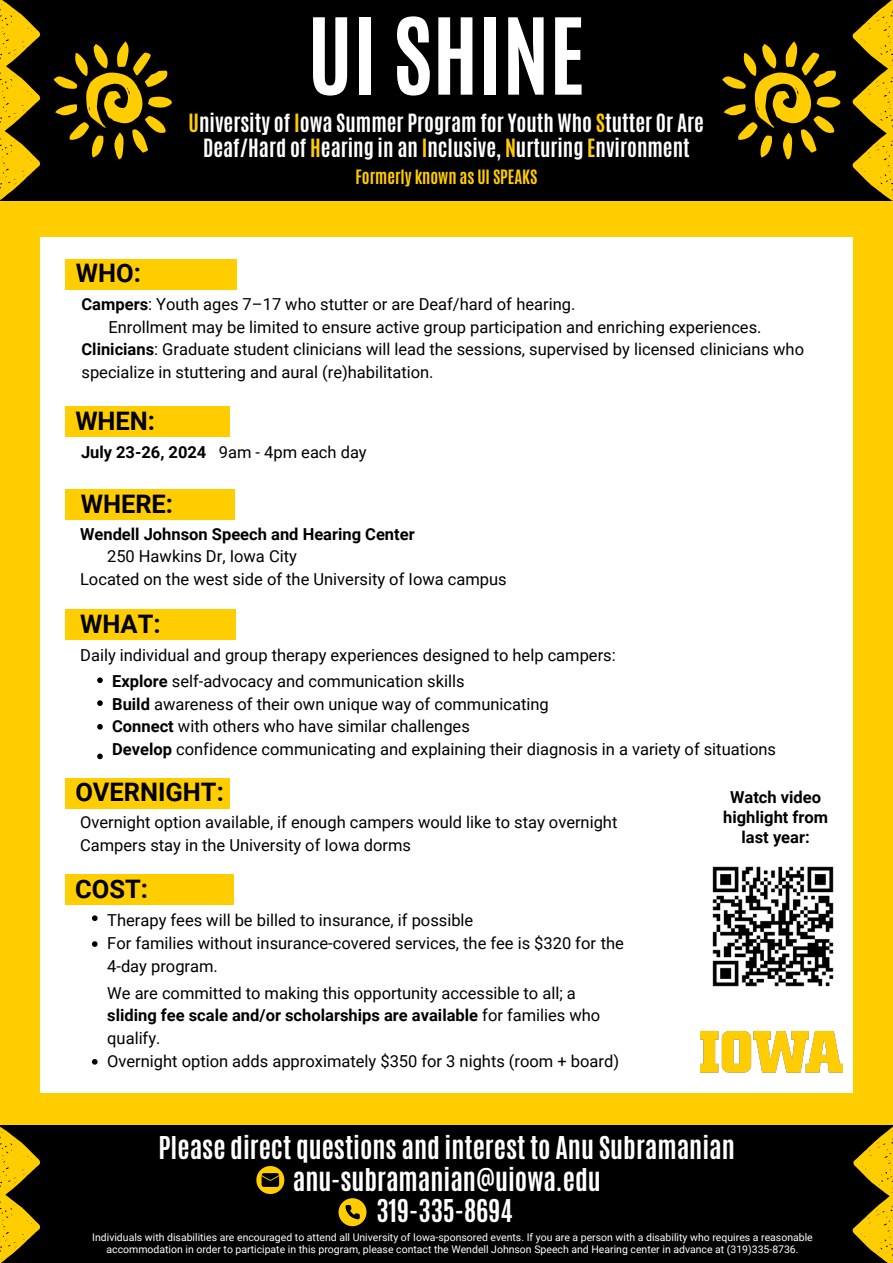
<style>
.page{position:relative;width:893px;height:1263px;background:#ffcd00}
.page>*{position:absolute;margin:0;border:0;box-sizing:border-box;transform-origin:0 0}
.t1{font:700 90px "Antonio";color:#fff}
.t2{font:700 26.25px/31.5px "Antonio";color:#fff;text-align:center}
.t3{font:700 25.5px "Roboto";color:#000}
.t4{font:700 21px/25px "Antonio";color:#fff;text-align:center}
.t5{font:16.5px/22.8px "Roboto";color:#000}
.t6{font:700 16.5px/19.8px "Roboto";color:#000;text-align:center}
.t7{font:700 16.5px "Antonio";color:#ffcd00}
.t8{font:10.5px/11.2px "Roboto";color:#fff;text-align:center}
.s1{color:#ffcd00}
.s2{font-weight:700}
.s3{font-weight:400}
</style>
<div class="page">
<div style="left:0;top:0;width:893px;height:201px;background:#000"></div>
<svg style="left:54px;top:41px;width:118px;height:118px"></svg>
<svg style="left:0;top:0;width:40px;height:200px"></svg>
<svg style="left:852px;top:0;width:41px;height:201px"></svg>
<div style="left:0;top:1126px;width:893px;height:137px;background:#000"></div>
<svg style="left:0;top:1126px;width:40px;height:137px"></svg>
<svg style="left:852px;top:1127px;width:41px;height:136px"></svg>
<svg style="left:338px;top:1198px;width:28px;height:28px"></svg>
<svg style="left:256px;top:1166px;width:28px;height:28px"></svg>
<div style="left:40px;top:237px;width:812px;height:856px;background:#fff"></div>
<img style="left:712px;top:866px;width:122px;height:121px">
<div style="left:65px;top:609px;width:171px;height:30px;background:#ffcd00"></div>
<svg style="left:97px;top:677px;width:6px;height:6px"></svg>
<svg style="left:97px;top:700px;width:6px;height:6px"></svg>
<svg style="left:97px;top:724px;width:6px;height:5px"></svg>
<svg style="left:97px;top:753px;width:6px;height:6px"></svg>
<div style="left:65px;top:259px;width:171px;height:30px;background:#ffcd00"></div>
<div style="left:65px;top:489px;width:169px;height:30px;background:#ffcd00"></div>
<div style="left:65px;top:406px;width:164px;height:30px;background:#ffcd00"></div>
<div style="left:65px;top:875px;width:169px;height:30px;background:#ffcd00"></div>
<svg style="left:92px;top:915px;width:6px;height:6px"></svg>
<svg style="left:92px;top:941px;width:6px;height:6px"></svg>
<svg style="left:92px;top:1059px;width:6px;height:6px"></svg>
<div style="left:65px;top:778px;width:164px;height:30px;background:#ffcd00"></div>
<svg style="left:722px;top:41px;width:119px;height:118px"></svg>
<img style="left:700px;top:1011px;width:153px;height:82px">
<p class="t1" style="left:308px;top:-8px;width:279px">UI SHINE</p>
<h1 class="t4" style="left:189px;top:110px;width:517px"><span class="s1">U</span>niversity of <span class="s1">I</span>owa Summer Program for Youth Who <span class="s1">S</span>tutter Or Are<br>Deaf/Hard of <span class="s1">H</span>earing in an <span class="s1">I</span>nclusive, <span class="s1">N</span>urturing <span class="s1">E</span>nvironment</h1>
<h1 class="t7" style="left:355px;top:165px;width:183px">Formerly known as UI SPEAKS</h1>
<p class="t3" style="left:76px;top:259px;width:67px">WHO:</p>
<p class="t5" style="left:81px;top:293px;width:495px"><span class="s2">Campers</span>: Youth ages 7–17 who stutter or are Deaf/hard of hearing.</p>
<p class="t5" style="left:108px;top:316px;width:654px">Enrollment may be limited to ensure active group participation and enriching experiences.</p>
<p class="t5" style="left:81px;top:338px;width:724px"><span class="s2">Clinicians</span>: Graduate student clinicians will lead the sessions, supervised by licensed clinicians who</p>
<p class="t5" style="left:81px;top:361px;width:354px">specialize in stuttering and aural (re)habilitation.</p>
<p class="t3" style="left:75px;top:406px;width:81px">WHEN:</p>
<h1 class="t6" style="left:81px;top:442px;width:287px">July 23-26, 2024 <span class="s3">9am - 4pm each day</span></h1>
<h1 class="t3" style="left:81px;top:489px;width:94px">WHERE:</h1>
<h1 class="t6" style="left:80px;top:523px;width:336px">Wendell Johnson Speech and Hearing Center</h1>
<h1 class="t5" style="left:107px;top:545px;width:191px">250 Hawkins Dr, Iowa City</h1>
<h1 class="t5" style="left:80px;top:567px;width:428px">Located on the west side of the University of Iowa campus</h1>
<h3 class="t3" style="left:80px;top:609px;width:82px">WHAT:</h3>
<h3 class="t5" style="left:80px;top:643px;width:537px">Daily individual and group therapy experiences designed to help campers:</h3>
<p class="t5" style="left:112px;top:670px;width:665px"><span class="s2">Explore</span> self-advocacy and communication skills<br><span class="s2">Build</span> awareness of their own unique way of communicating<br><span class="s2">Connect</span> with others who have similar challenges<br><span class="s2">Develop</span> confidence communicating and explaining their diagnosis in a variety of situations</p>
<p class="t3" style="left:75px;top:778px;width:150px">OVERNIGHT:</p>
<p class="t5" style="left:80px;top:811px;width:539px">Overnight option available, if enough campers would like to stay overnight<br>Campers stay in the University of Iowa dorms</p>
<p class="t3" style="left:75px;top:874px;width:74px">COST:</p>
<h5 class="t5" style="left:107px;top:909px;width:518px">Therapy fees will be billed to insurance, if possible<br>For families without insurance-covered services, the fee is $320 for the<br>4-day program.</h5>
<h5 class="t5" style="left:107px;top:981px;width:513px">We are committed to making this opportunity accessible to all; a <span class="s2">sliding fee scale and/or scholarships are available</span> for families who qualify.<br>Overnight option adds approximately $350 for 3 nights (room + board)</h5>
<p class="t6" style="left:723px;top:787px;width:106px">Watch video highlight from last year:</p>
<p class="t2" style="left:158px;top:1132px;width:578px">Please direct questions and interest to Anu Subramanian anu-subramanian@uiowa.edu<br>319-335-8694</p>
<p class="t8" style="left:92px;top:1232px;width:722px">Individuals with disabilities are encouraged to attend all University of Iowa-sponsored events. If you are a person with a disability who requires a reasonable accommodation in order to participate in this program, please contact the Wendell Johnson Speech and Hearing center in advance at (319)335-8736.</p>
</div>
